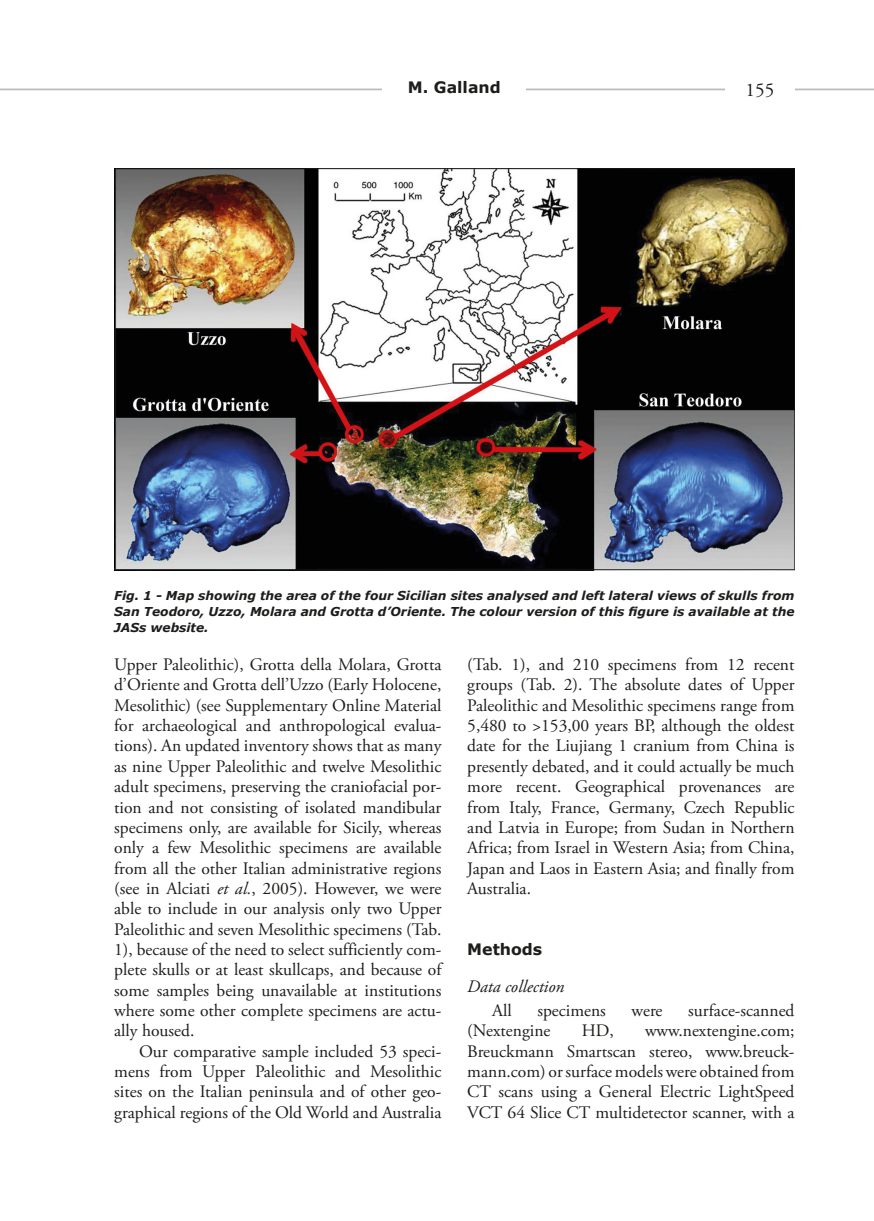
<style>
.page{position:relative;width:874px;height:1221px;background:#fff}
.page>*{position:absolute;margin:0;border:0;box-sizing:border-box;transform-origin:0 0}
.t1{font:19.25px "Adobe Garamond Pro";color:#1d1d1b}
.Testo_Principale{font:17.5px/20.3px "Adobe Garamond Pro";color:#1d1d1b;text-align:justify}
.Titoli_SOTTOPARAGRAF{font:italic 17.5px "Adobe Garamond Pro";color:#1d1d1b}
.Titoli_Paragrafi{font:700 15.75px "Verdana";color:#1d1d1b}
.DIDASCALIA_Figure_Ta{font:italic 700 12.25px/15.8px "Verdana";color:#1d1d1b;text-align:justify}
.s1{font-style:italic}
</style>
<div class="page">
<hr style="left:15px;top:89px;width:858px;height:1px;background:#1d1d1b">
<div style="left:724px;top:80px;width:70px;height:18px;background:#fff"></div>
<svg style="left:0;top:89px;width:15px;height:1px"></svg>
<div style="left:382px;top:75px;width:143px;height:24px;background:#fff"></div>
<img style="left:114px;top:169px;width:680px;height:401px">
<p class="Titoli_Paragrafi" style="left:407px;top:77px;width:94px">M. Galland</p>
<p class="t1" style="left:745px;top:79px;width:30px">155</p>
<p class="DIDASCALIA_Figure_Ta" style="left:114px;top:587px;width:681px">Fig. 1 - Map showing the area of the four Sicilian sites analysed and left lateral views of skulls from San Teodoro, Uzzo, Molara and Grotta d’Oriente. The colour version of this figure is available at the JASs website.</p>
<p class="Testo_Principale" style="left:114px;top:655px;width:328px">Upper Paleolithic), Grotta della Molara, Grotta d’Oriente and Grotta dell’Uzzo (Early Holocene, Mesolithic) (see Supplementary Online Material for archaeological and anthropological evalua&shy;tions). An updated inventory shows that as many as nine Upper Paleolithic and twelve Mesolithic adult specimens, preserving the craniofacial por&shy;tion and not consisting of isolated mandibular specimens only, are available for Sicily, whereas only a few Mesolithic specimens are available from all the other Italian administrative regions (see in Alciati <span class="s1">et al.</span>, 2005). However, we were able to include in our analysis only two Upper Paleolithic and seven Mesolithic specimens (Tab.<br>1), because of the need to select sufficiently com&shy;plete skulls or at least skullcaps, and because of some samples being unavailable at institutions where some other complete specimens are actu&shy;ally housed.</p>
<p class="Testo_Principale" style="left:114px;top:1041px;width:328px;text-indent:25px">Our comparative sample included 53 speci&shy;mens from Upper Paleolithic and Mesolithic sites on the Italian peninsula and of other geo&shy;graphical regions of the Old World and Australia</p>
<p class="Testo_Principale" style="left:467px;top:655px;width:328px">(Tab. 1), and 210 specimens from 12 recent groups (Tab. 2). The absolute dates of Upper Paleolithic and Mesolithic specimens range from 5,480 to &gt;153,00 years BP, although the oldest date for the Liujiang 1 cranium from China is presently debated, and it could actually be much more recent. Geographical provenances are from Italy, France, Germany, Czech Republic and Latvia in Europe; from Sudan in Northern Africa; from Israel in Western Asia; from China, Japan and Laos in Eastern Asia; and finally from Australia.</p>
<p class="Titoli_Paragrafi" style="left:467px;top:938px;width:76px">Methods</p>
<p class="Titoli_SOTTOPARAGRAF" style="left:467px;top:976px;width:99px">Data collection</p>
<p class="Testo_Principale" style="left:492px;top:1000px;width:21px">All</p>
<p class="Testo_Principale" style="left:537px;top:1000px;width:70px">specimens</p>
<p class="Testo_Principale" style="left:631px;top:1000px;width:32px">were</p>
<p class="Testo_Principale" style="left:688px;top:1000px;width:108px">surface-scanned</p>
<p class="Testo_Principale" style="left:467px;top:1021px;width:85px">(Nextengine</p>
<p class="Testo_Principale" style="left:581px;top:1021px;width:34px">HD,</p>
<p class="Testo_Principale" style="left:467px;top:1021px;width:328px;text-indent:178px">www.nextengine.com; Breuckmann Smartscan stereo, www.breuck&shy;mann.com) or surface models were obtained from CT scans using a General Electric LightSpeed VCT 64 Slice CT multidetector scanner, with a</p>
</div>
